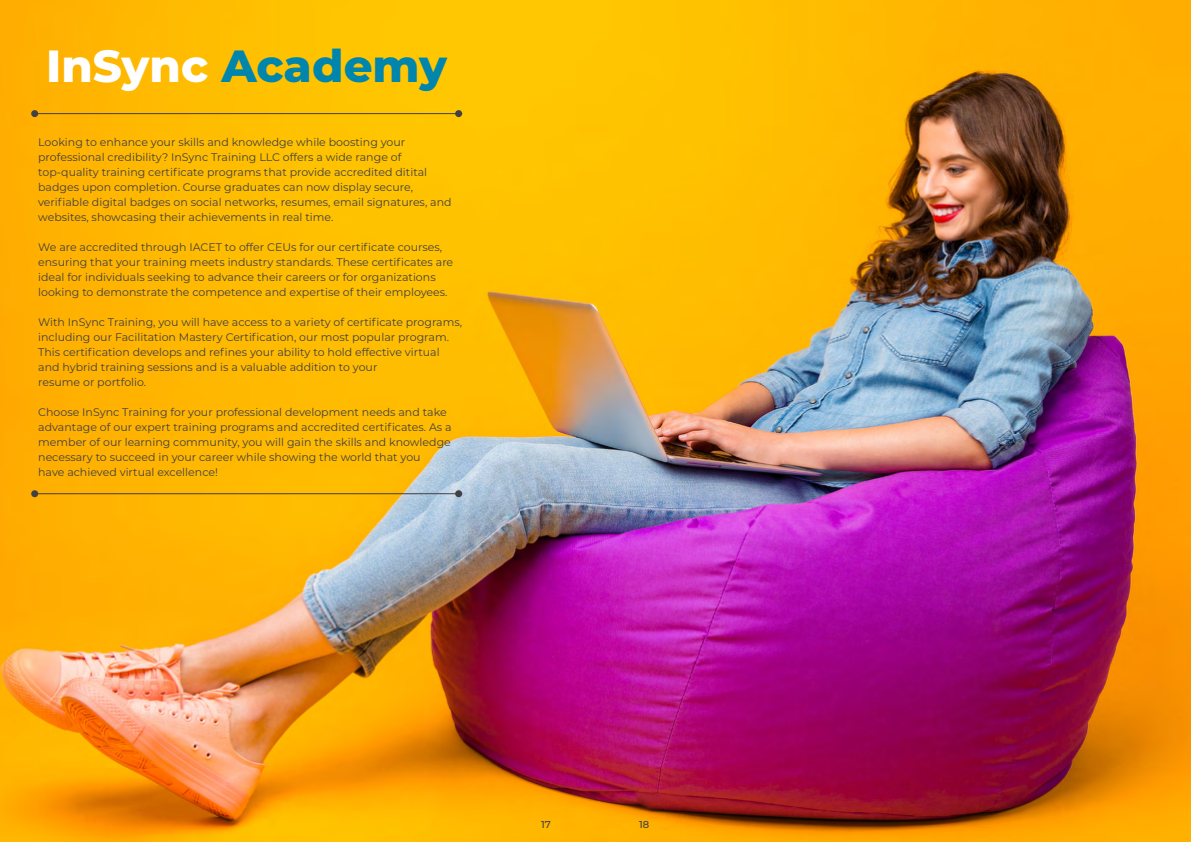
<style>
.page{position:relative;width:1191px;height:842px;background:#fff}
.page>*{position:absolute;margin:0;border:0;box-sizing:border-box;transform-origin:0 0}
.t1{font:800 45px "Montserrat";color:#0085ac}
.t2{font:11px/15px "Montserrat";color:#414042}
.t3{font:500 10px "Montserrat";color:#414042}
.s1{color:#fff}
</style>
<div class="page">
<img style="left:0;top:0;width:1191px;height:842px">
<div style="left:31px;top:110px;width:7px;height:7px;background:#414042;border-radius:50%"></div>
<div style="left:455px;top:110px;width:7px;height:7px;background:#414042;border-radius:50%"></div>
<hr style="left:35px;top:113px;width:427px;height:1px;background:#414042">
<div style="left:31px;top:490px;width:7px;height:7px;background:#414042;border-radius:50%"></div>
<div style="left:455px;top:490px;width:7px;height:7px;background:#414042;border-radius:50%"></div>
<hr style="left:35px;top:493px;width:427px;height:1px;background:#414042">
<p class="t1" style="left:46px;top:33px;width:402px"><span class="s1">InSync</span> Academy</p>
<p class="t2" style="left:38px;top:134px;width:415px">Looking to enhance your skills and knowledge while boosting your professional credibility? InSync Training LLC offers a wide range of top-quality training certificate programs that provide accredited ditital badges upon completion. Course graduates can now display secure, verifiable digital badges on social networks, resumes, email signatures, and websites, showcasing their achievements in real time.</p>
<p class="t2" style="left:38px;top:239px;width:416px">We are accredited through IACET to offer CEUs for our certificate courses, ensuring that your training meets industry standards. These certificates are ideal for individuals seeking to advance their careers or for organizations looking to demonstrate the competence and expertise of their employees.</p>
<p class="t2" style="left:38px;top:314px;width:425px">With InSync Training, you will have access to a variety of certificate programs, including our Facilitation Mastery Certification, our most popular program.<br>This certification develops and refines your ability to hold effective virtual and hybrid training sessions and is a valuable addition to your<br>resume or portfolio.</p>
<p class="t2" style="left:38px;top:404px;width:415px">Choose InSync Training for your professional development needs and take advantage of our expert training programs and accredited certificates. As a member of our learning community, you will gain the skills and knowledge necessary to succeed in your career while showing the world that you<br>have achieved virtual excellence!</p>
<p class="t3" style="left:541px;top:818px;width:11px">17</p>
<p class="t3" style="left:639px;top:818px;width:12px">18</p>
</div>
